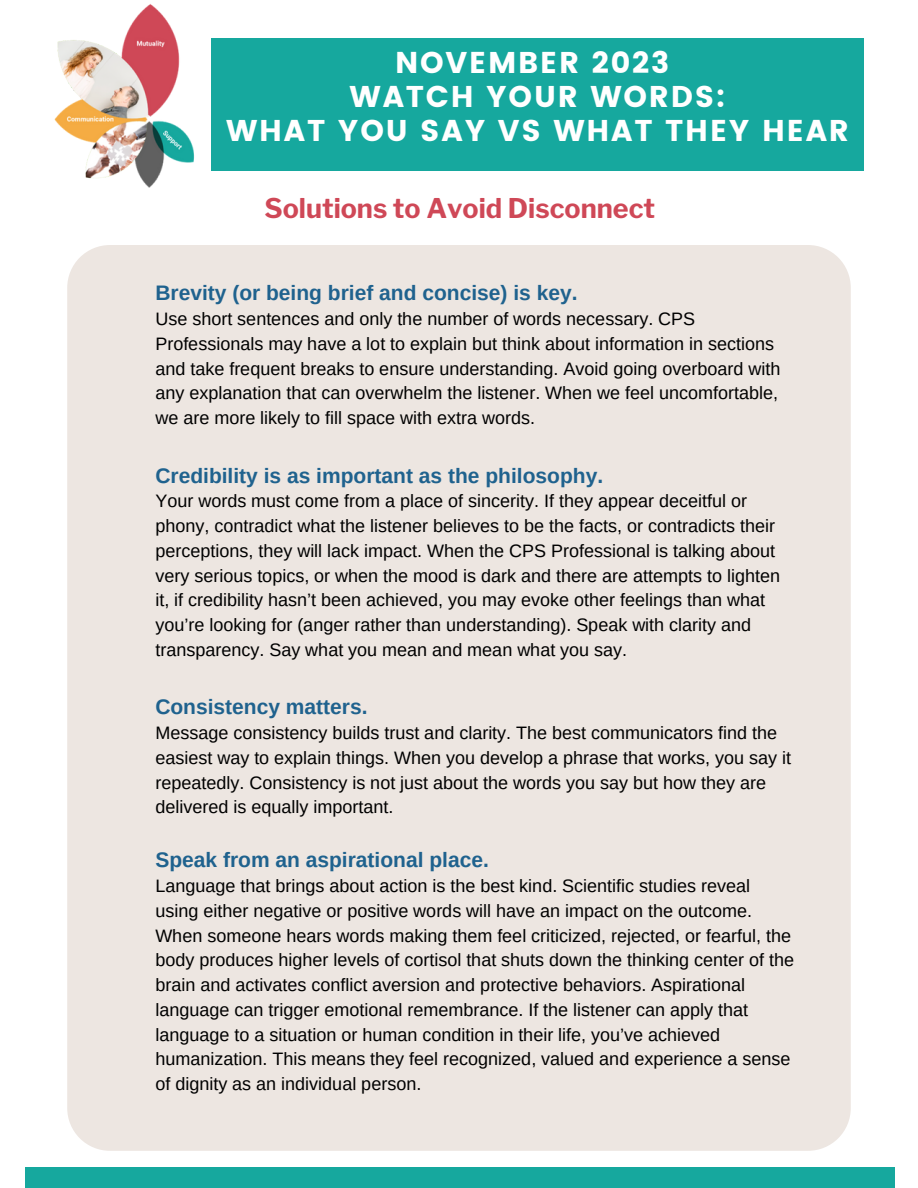
<style>
.page{position:relative;width:918px;height:1188px;background:#fff}
.page>*{position:absolute;margin:0;border:0;box-sizing:border-box;transform-origin:0 0}
.t1{font:30px "Poppins";letter-spacing:.06em;color:#fff}
.t2{font:700 27px "Libre Franklin";color:#cf4857}
.t3{font:700 21px "Arimo";color:#1f628e}
.t4{font:18px/24.8px "Arimo";color:#000}
</style>
<div class="page">
<div style="left:211px;top:39px;width:653px;height:132px;background:#16a89e"></div>
<div style="left:25px;top:1167px;width:870px;height:21px;background:#16a89e"></div>
<img style="left:54px;top:4px;width:158px;height:184px">
<div style="left:67px;top:245px;width:784px;height:906px;background:#ede6e1"></div>
<p class="t1" style="left:395px;top:45px;width:276px">NOVEMBER 2023</p>
<p class="t1" style="left:350px;top:79px;width:377px">WATCH YOUR WORDS:</p>
<p class="t1" style="left:226px;top:113px;width:624px">WHAT YOU SAY VS WHAT THEY HEAR</p>
<p class="t2" style="left:264px;top:192px;width:392px">Solutions to Avoid Disconnect</p>
<p class="t3" style="left:155px;top:281px;width:424px">Brevity (or being brief and concise) is key.</p>
<p class="t4" style="left:155px;top:306px;width:627px">Use short sentences and only the number of words necessary. CPS Professionals may have a lot to explain but think about information in sections and take frequent breaks to ensure understanding. Avoid going overboard with any explanation that can overwhelm the listener. When we feel uncomfortable, we are more likely to fill space with extra words.</p>
<p class="t3" style="left:155px;top:464px;width:449px">Credibility is as important as the philosophy.</p>
<p class="t4" style="left:155px;top:489px;width:626px">Your words must come from a place of sincerity. If they appear deceitful or phony, contradict what the listener believes to be the facts, or contradicts their perceptions, they will lack impact. When the CPS Professional is talking about very serious topics, or when the mood is dark and there are attempts to lighten it, if credibility hasn’t been achieved, you may evoke other feelings than what you’re looking for (anger rather than understanding). Speak with clarity and transparency. Say what you mean and mean what you say.</p>
<p class="t3" style="left:155px;top:695px;width:214px">Consistency matters.</p>
<p class="t4" style="left:155px;top:720px;width:637px">Message consistency builds trust and clarity. The best communicators find the easiest way to explain things. When you develop a phrase that works, you say it repeatedly. Consistency is not just about the words you say but how they are delivered is equally important.</p>
<p class="t3" style="left:155px;top:848px;width:335px">Speak from an aspirational place.</p>
<p class="t4" style="left:155px;top:873px;width:640px">Language that brings about action is the best kind. Scientific studies reveal using either negative or positive words will have an impact on the outcome.<br>When someone hears words making them feel criticized, rejected, or fearful, the body produces higher levels of cortisol that shuts down the thinking center of the brain and activates conflict aversion and protective behaviors. Aspirational language can trigger emotional remembrance. If the listener can apply that language to a situation or human condition in their life, you’ve achieved humanization. This means they feel recognized, valued and experience a sense of dignity as an individual person.</p>
</div>
